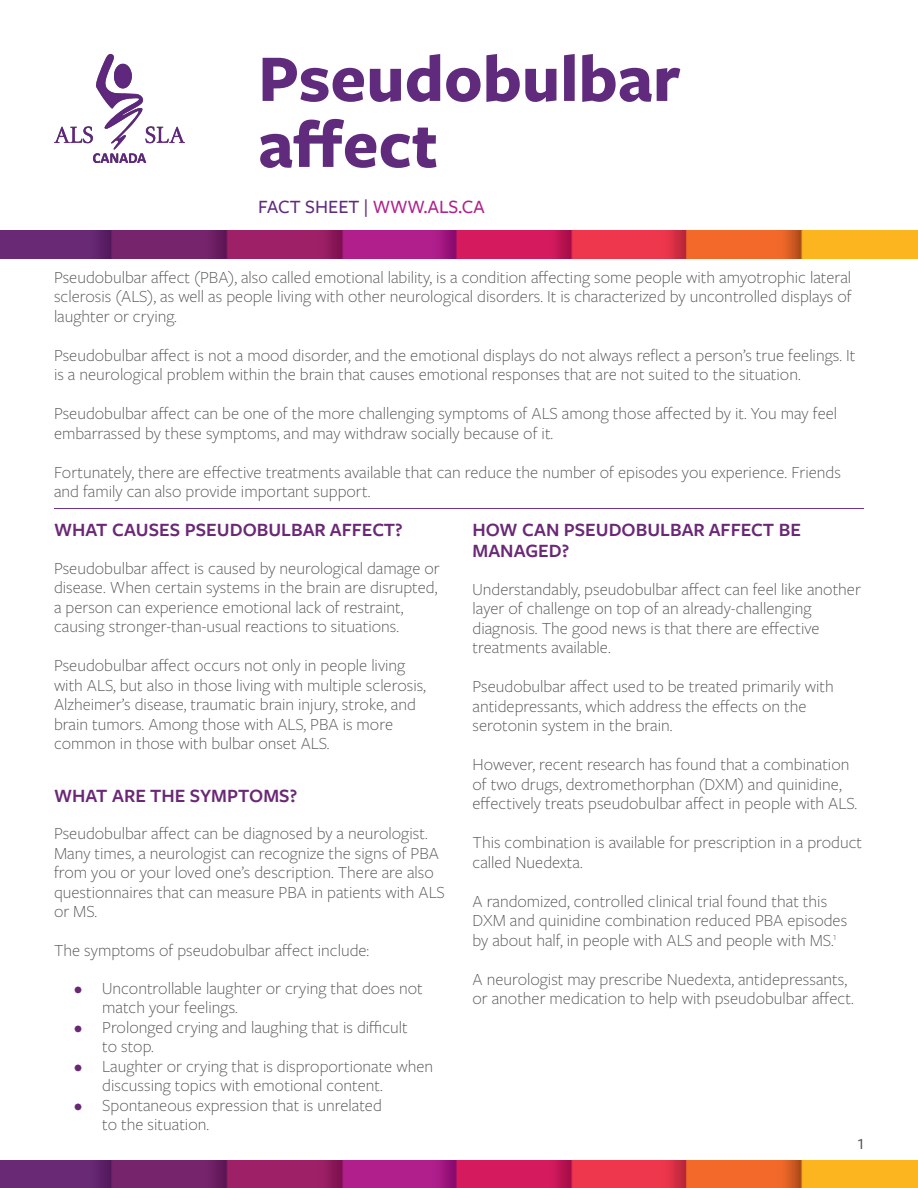
<style>
.page{position:relative;width:918px;height:1188px;background:#fff}
.page>*{position:absolute;margin:0;border:0;box-sizing:border-box;transform-origin:0 0}
.t1{font:700 69px "Freight Sans Pro";color:#602a7d}
.t2{font:21px "Freight Sans Pro";color:#535353}
.t3{font:600 19.5px/21px "Freight Sans Pro";color:#6a2876}
.t4{font:500 19.5px "Freight Sans Pro";letter-spacing:-.005em;color:#602a7d}
.t5{font:300 17.7px/19.5px "Freight Sans Pro";color:#535353}
.s1{color:#af228b}
.s2{color:#682875}
</style>
<div class="page">
<hr style="left:54px;top:508px;width:810px;height:1px;background:#6e3593">
<img style="left:0;top:1161px;width:918px;height:27px">
<img style="left:54px;top:54px;width:130px;height:108px">
<img style="left:0;top:231px;width:918px;height:27px">
<p class="t1" style="left:258px;top:31px;width:424px">Pseudobulbar</p>
<p class="t1" style="left:258px;top:97px;width:181px">affect</p>
<p class="t4" style="left:258px;top:193px;width:228px">FACT SHEET | <span class="s1">WWW.ALS.CA</span></p>
<p class="t5" style="left:54px;top:267px;width:799px;text-align:justify">Pseudobulbar affect (PBA), also called emotional lability, is a condition affecting some people with amyotrophic lateral sclerosis (ALS), as well as people living with other neurological disorders. It is characterized by uncontrolled displays of laughter or crying.</p>
<p class="t5" style="left:54px;top:345px;width:803px">Pseudobulbar affect is not a mood disorder, and the emotional displays do not always reflect a person’s true feelings. It is a neurological problem within the brain that causes emotional responses that are not suited to the situation.</p>
<p class="t5" style="left:54px;top:403px;width:785px">Pseudobulbar affect can be one of the more challenging symptoms of ALS among those affected by it. You may feel embarrassed by these symptoms, and may withdraw socially because of it.</p>
<p class="t5" style="left:54px;top:462px;width:788px">Fortunately, there are effective treatments available that can reduce the number of episodes you experience. Friends and family can also provide important support.</p>
<p class="t3" style="left:54px;top:519px;width:350px">WHAT CAUSES PSEUDOBULBAR AFFECT?</p>
<p class="t5" style="left:54px;top:558px;width:387px">Pseudobulbar affect is caused by neurological damage or disease. When certain systems in the brain are disrupted, a person can experience emotional lack of restraint, causing stronger-than-usual reactions to situations.</p>
<p class="t5" style="left:54px;top:655px;width:374px">Pseudobulbar affect occurs not only in people living with ALS, but also in those living with multiple sclerosis, Alzheimer’s disease, traumatic brain injury, stroke, and brain tumors. Among those with ALS, PBA is more common in those with bulbar onset ALS.</p>
<p class="t3" style="left:54px;top:784px;width:245px">WHAT ARE THE SYMPTOMS?</p>
<p class="t5" style="left:54px;top:823px;width:392px">Pseudobulbar affect can be diagnosed by a neurologist.<br>Many times, a neurologist can recognize the signs of PBA from you or your loved one’s description. There are also questionnaires that can measure PBA in patients with ALS or MS.</p>
<p class="t5" style="left:54px;top:940px;width:317px">The symptoms of pseudobulbar affect include:</p>
<p class="t5" style="left:74px;top:978px;width:350px"><span class="s2">•</span> Uncontrollable laughter or crying that does not</p>
<p class="t5" style="left:102px;top:997px;width:137px">match your feelings.</p>
<p class="t5" style="left:74px;top:1017px;width:335px"><span class="s2">•</span> Prolonged crying and laughing that is difficult</p>
<p class="t5" style="left:102px;top:1036px;width:53px">to stop.</p>
<p class="t5" style="left:74px;top:1056px;width:361px"><span class="s2">•</span> Laughter or crying that is disproportionate when</p>
<p class="t5" style="left:102px;top:1075px;width:282px">discussing topics with emotional content.</p>
<p class="t5" style="left:74px;top:1095px;width:309px"><span class="s2">•</span> Spontaneous expression that is unrelated</p>
<p class="t5" style="left:102px;top:1114px;width:108px">to the situation.</p>
<p class="t3" style="left:472px;top:519px;width:330px">HOW CAN PSEUDOBULBAR AFFECT BE<br>MANAGED?</p>
<p class="t5" style="left:472px;top:579px;width:390px">Understandably, pseudobulbar affect can feel like another layer of challenge on top of an already-challenging diagnosis. The good news is that there are effective treatments available.</p>
<p class="t5" style="left:472px;top:676px;width:363px">Pseudobulbar affect used to be treated primarily with antidepressants, which address the effects on the serotonin system in the brain.</p>
<p class="t5" style="left:472px;top:754px;width:386px">However, recent research has found that a combination of two drugs, dextromethorphan (DXM) and quinidine, effectively treats pseudobulbar affect in people with ALS.</p>
<p class="t5" style="left:472px;top:832px;width:391px">This combination is available for prescription in a product called Nuedexta.</p>
<p class="t5" style="left:472px;top:891px;width:376px">A randomized, controlled clinical trial found that this<br>DXM and quinidine combination reduced PBA episodes by about half, in people with ALS and people with MS.<sup>1</sup></p>
<p class="t5" style="left:472px;top:969px;width:383px">A neurologist may prescribe Nuedexta, antidepressants, or another medication to help with pseudobulbar affect.</p>
<p class="t2" style="left:858px;top:1128px;width:8px">1</p>
</div>
